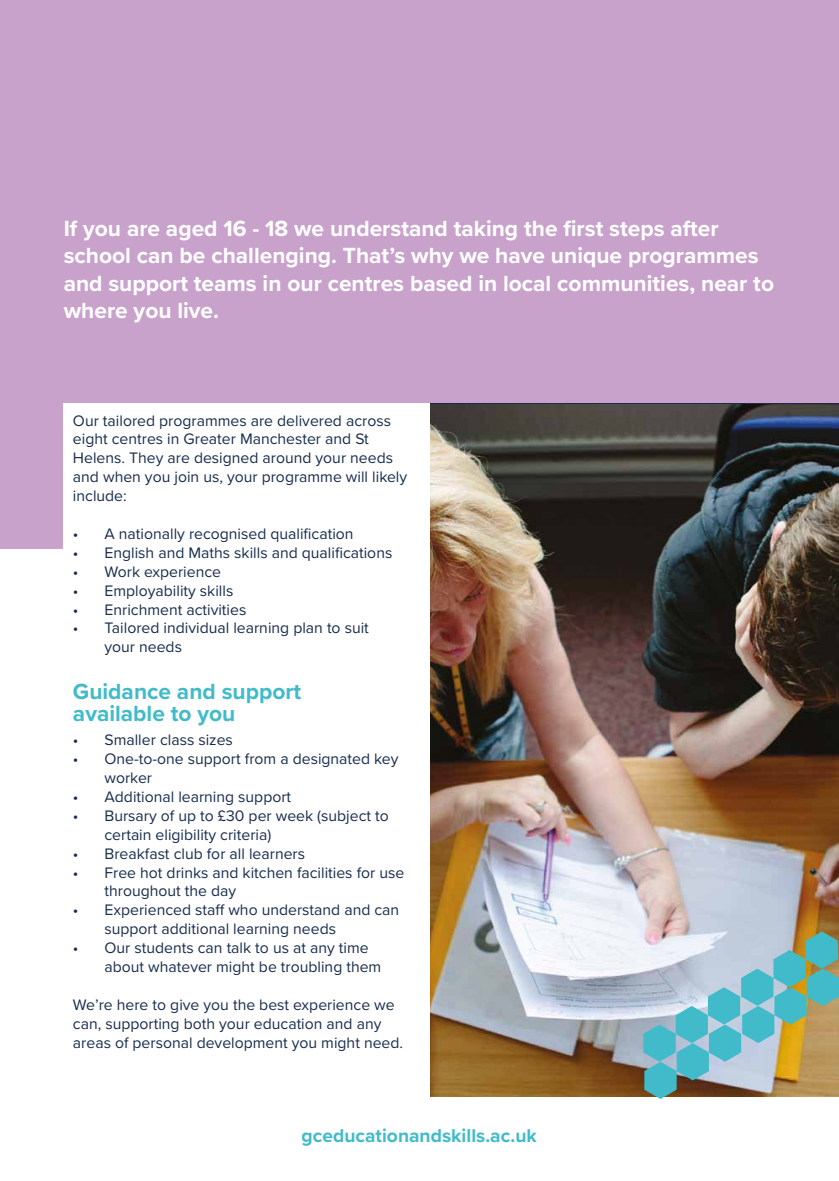
<style>
.page{position:relative;width:839px;height:1181px;background:#fff}
.page>*{position:absolute;margin:0;border:0;box-sizing:border-box;transform-origin:0 0}
.t1{font:700 22.75px/27.3px "Proxima Nova";color:#fff}
.t2{font:700 22.75px/22.8px "Proxima Nova";color:#41bbc9}
.t3{font:700 19.25px "Proxima Nova";color:#41bbc9}
.t4{font:15.75px/18.9px "Proxima Nova";color:#182d4d}
</style>
<div class="page">
<div style="left:0;top:0;width:838px;height:548px;background:#c9a2cc"></div>
<div style="left:63px;top:403px;width:712px;height:703px;background:#fff"></div>
<img style="left:430px;top:404px;width:408px;height:692px">
<svg style="left:643px;top:931px;width:195px;height:168px"></svg>
<h1 class="t1" style="left:64px;top:214px;width:711px">If you are aged 16 - 18 we understand taking the first steps after school can be challenging. That’s why we have unique programmes and support teams in our centres based in local communities, near to where you live.</h1>
<p class="t4" style="left:73px;top:410px;width:335px">Our tailored programmes are delivered across eight centres in Greater Manchester and St Helens. They are designed around your needs and when you join us, your programme will likely include:</p>
<p class="t4" style="left:73px;top:523px;width:282px">• A nationally recognised qualification</p>
<p class="t4" style="left:73px;top:542px;width:321px">• English and Maths skills and qualifications</p>
<p class="t4" style="left:73px;top:561px;width:150px">• Work experience</p>
<p class="t4" style="left:73px;top:580px;width:162px">• Employability skills</p>
<p class="t4" style="left:73px;top:599px;width:175px">• Enrichment activities</p>
<p class="t4" style="left:104px;top:618px;width:266px;text-indent:-32px">• Tailored individual learning plan to suit your needs</p>
<h1 class="t2" style="left:73px;top:679px;width:230px">Guidance and support available to you</h1>
<p class="t4" style="left:73px;top:730px;width:161px">• Smaller class sizes</p>
<p class="t4" style="left:104px;top:749px;width:295px;text-indent:-32px">• One-to-one support from a designated key worker</p>
<p class="t4" style="left:73px;top:786px;width:220px">• Additional learning support</p>
<p class="t4" style="left:104px;top:805px;width:286px;text-indent:-32px">• Bursary of up to £30 per week (subject to certain eligibility criteria)</p>
<p class="t4" style="left:73px;top:843px;width:233px">• Breakfast club for all learners</p>
<p class="t4" style="left:104px;top:862px;width:301px;text-indent:-32px">• Free hot drinks and kitchen facilities for use throughout the day</p>
<p class="t4" style="left:104px;top:900px;width:296px;text-indent:-32px">• Experienced staff who understand and can support additional learning needs</p>
<p class="t4" style="left:104px;top:938px;width:278px;text-indent:-32px">• Our students can talk to us at any time about whatever might be troubling them</p>
<p class="t4" style="left:73px;top:994px;width:331px">We’re here to give you the best experience we can, supporting both your education and any areas of personal development you might need.</p>
<p class="t3" style="left:301px;top:1121px;width:237px">gceducationandskills.ac.uk</p>
</div>
